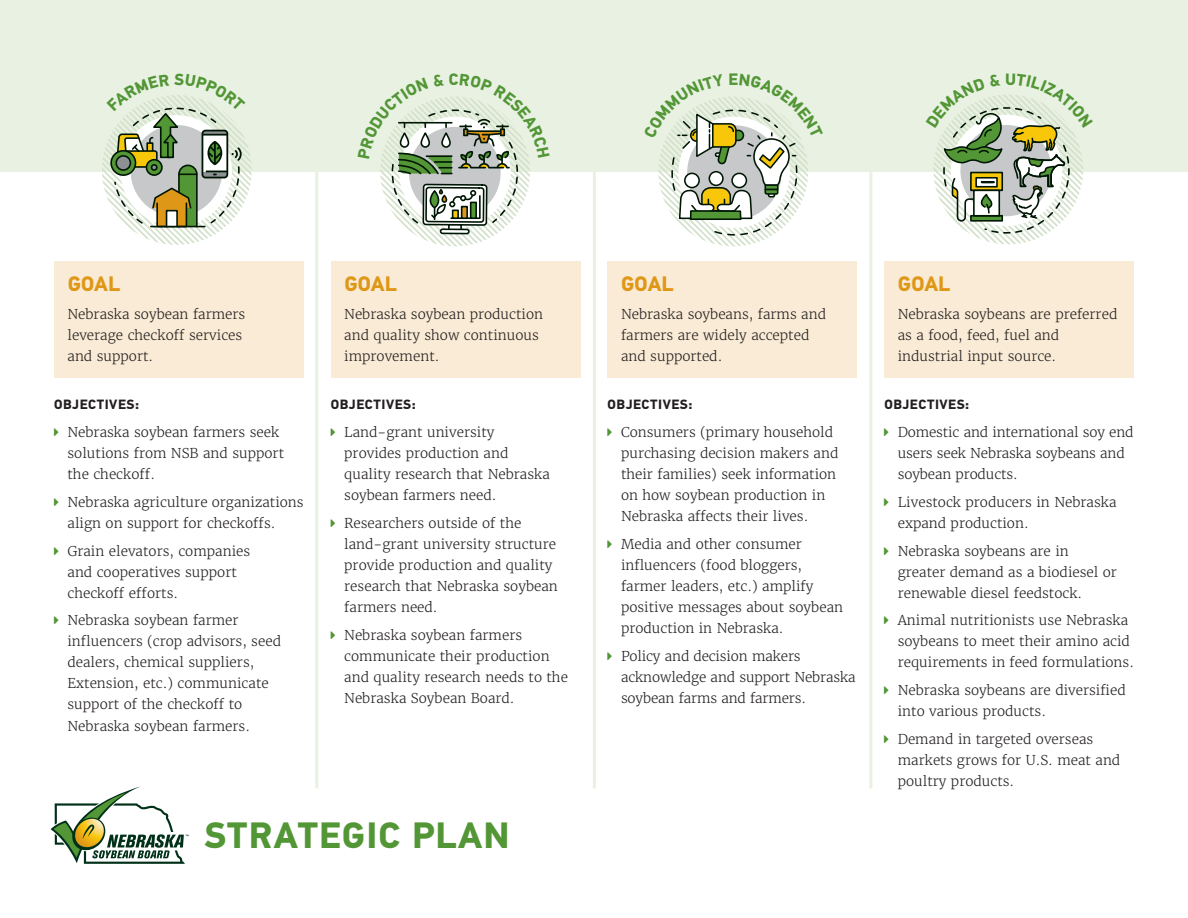
<style>
.page{position:relative;width:1188px;height:918px;background:#fff}
.page>*{position:absolute;margin:0;border:0;box-sizing:border-box;transform-origin:0 0}
.t1{font:700 36.75px "PF Din Text Pro";letter-spacing:.03em;color:#529635}
.t2{font:700 21px "PF Din Text Pro";color:#df9717}
.t3{font:300 13.5px/21px "Merriweather";color:#231f20}
.t4{font:700 13.5px "PF Din Text Pro";letter-spacing:.04em;color:#231f20}
</style>
<div class="page">
<div style="left:0;top:0;width:1188px;height:171px;background:#e9f1e3"></div>
<div style="left:54px;top:261px;width:250px;height:117px;background:#f9ebd5"></div>
<div style="left:608px;top:261px;width:249px;height:117px;background:#f9ebd5"></div>
<div style="left:331px;top:261px;width:249px;height:117px;background:#f9ebd5"></div>
<div style="left:884px;top:261px;width:250px;height:117px;background:#f9ebd5"></div>
<hr style="left:315px;top:54px;width:3px;height:734px;background:#e9f1e3">
<hr style="left:593px;top:54px;width:3px;height:734px;background:#e9f1e3">
<hr style="left:869px;top:54px;width:3px;height:734px;background:#e9f1e3">
<svg style="left:51px;top:786px;width:138px;height:78px"></svg>
<svg style="left:926px;top:94px;width:167px;height:150px"></svg>
<svg style="left:102px;top:95px;width:150px;height:150px"></svg>
<svg style="left:644px;top:96px;width:179px;height:150px"></svg>
<svg style="left:358px;top:96px;width:192px;height:150px"></svg>
<h2 class="t2" style="left:68px;top:271px;width:54px">GOAL</h2>
<p class="t3" style="left:68px;top:303px;width:179px">Nebraska soybean farmers leverage checkoff services and support.</p>
<p class="t4" style="left:54px;top:397px;width:86px">OBJECTIVES:</p>
<p class="t3" style="left:68px;top:422px;width:218px">Nebraska soybean farmers seek solutions from NSB and support the checkoff.</p>
<p class="t3" style="left:68px;top:492px;width:238px">Nebraska agriculture organizations align on support for checkoffs.</p>
<p class="t3" style="left:68px;top:540px;width:184px">Grain elevators, companies and cooperatives support checkoff efforts.</p>
<p class="t3" style="left:68px;top:610px;width:215px">Nebraska soybean farmer influencers (crop advisors, seed dealers, chemical suppliers,<br>Extension, etc.) communicate support of the checkoff to<br>Nebraska soybean farmers.</p>
<h2 class="t2" style="left:344px;top:271px;width:54px">GOAL</h2>
<p class="t3" style="left:344px;top:303px;width:200px">Nebraska soybean production and quality show continuous improvement.</p>
<p class="t4" style="left:331px;top:397px;width:86px">OBJECTIVES:</p>
<p class="t3" style="left:344px;top:422px;width:207px">Land-grant university provides production and quality research that Nebraska soybean farmers need.</p>
<p class="t3" style="left:344px;top:513px;width:215px">Researchers outside of the land-grant university structure provide production and quality research that Nebraska soybean farmers need.</p>
<p class="t3" style="left:344px;top:624px;width:225px">Nebraska soybean farmers communicate their production and quality research needs to the<br>Nebraska Soybean Board.</p>
<h1 class="t1" style="left:204px;top:813px;width:307px">STRATEGIC PLAN</h1>
<h2 class="t2" style="left:621px;top:271px;width:54px">GOAL</h2>
<p class="t3" style="left:621px;top:303px;width:207px">Nebraska soybeans, farms and farmers are widely accepted and supported.</p>
<p class="t4" style="left:608px;top:397px;width:86px">OBJECTIVES:</p>
<p class="t3" style="left:621px;top:422px;width:219px">Consumers (primary household purchasing decision makers and their families) seek information on how soybean production in<br>Nebraska affects their lives.</p>
<p class="t3" style="left:621px;top:534px;width:224px">Media and other consumer influencers (food bloggers, farmer leaders, etc.) amplify positive messages about soybean production in Nebraska.</p>
<p class="t3" style="left:621px;top:645px;width:236px">Policy and decision makers acknowledge and support Nebraska soybean farms and farmers.</p>
<h2 class="t2" style="left:898px;top:271px;width:54px">GOAL</h2>
<p class="t3" style="left:898px;top:303px;width:221px">Nebraska soybeans are preferred as a food, feed, fuel and industrial input source.</p>
<p class="t4" style="left:884px;top:397px;width:86px">OBJECTIVES:</p>
<p class="t3" style="left:898px;top:422px;width:237px">Domestic and international soy end users seek Nebraska soybeans and soybean products.</p>
<p class="t3" style="left:898px;top:492px;width:220px">Livestock producers in Nebraska expand production.</p>
<p class="t3" style="left:898px;top:540px;width:221px">Nebraska soybeans are in greater demand as a biodiesel or renewable diesel feedstock.</p>
<p class="t3" style="left:898px;top:610px;width:238px">Animal nutritionists use Nebraska soybeans to meet their amino acid requirements in feed formulations.</p>
<p class="t3" style="left:898px;top:680px;width:230px">Nebraska soybeans are diversified into various products.</p>
<p class="t3" style="left:898px;top:729px;width:224px">Demand in targeted overseas markets grows for U.S. meat and poultry products.</p>
</div>
